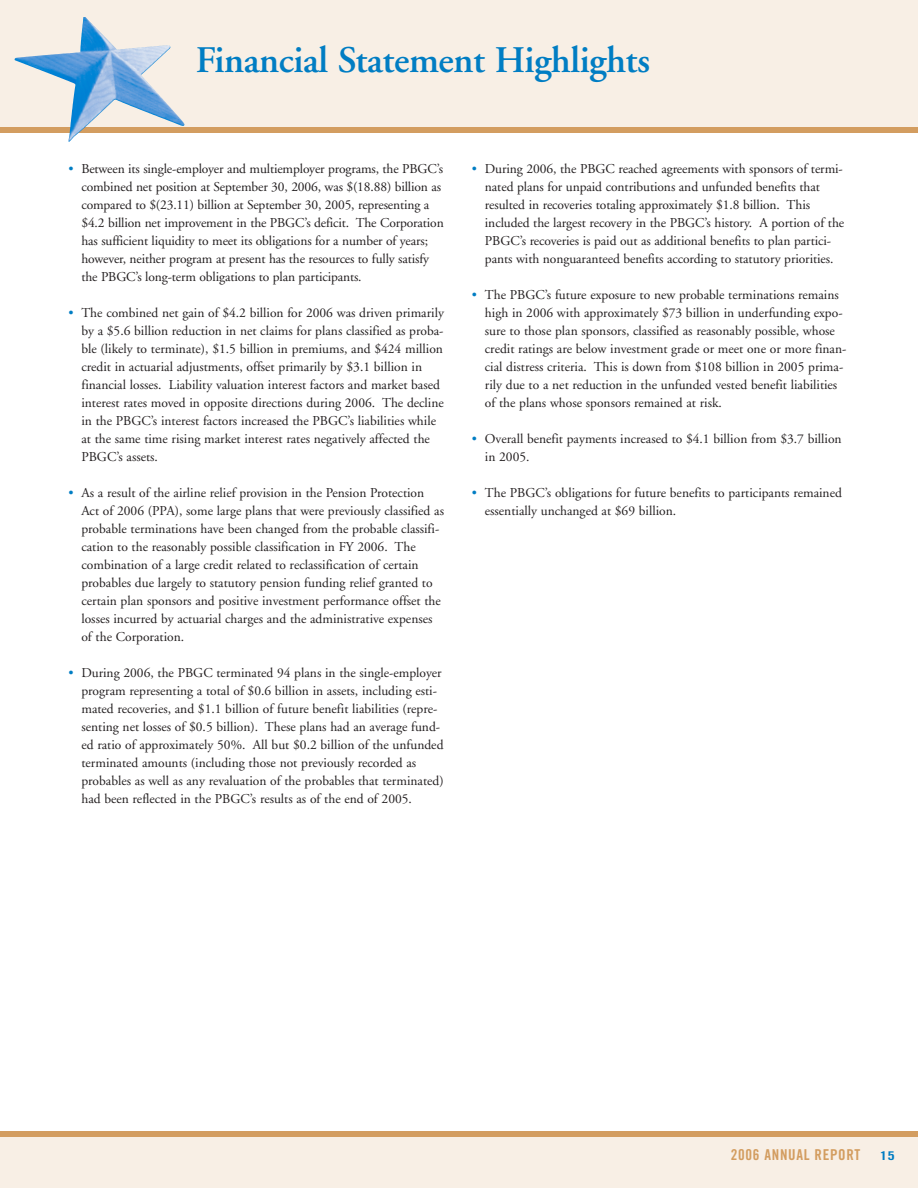
<style>
.page{position:relative;width:918px;height:1188px;background:#fff}
.page>*{position:absolute;margin:0;border:0;box-sizing:border-box;transform-origin:0 0}
.t1{font:600 37.5px "Adobe Garamond";letter-spacing:-.01em;color:#007dc3}
.t2{font:15px "Trade Gothic Bold Cond Twenty";letter-spacing:.045em;color:#d39d60}
.t3{font:13.5px/18px "Adobe Garamond";color:#231f20}
.t4{font:12px "Trade Gothic Bold Cond Twenty";color:#007dc3;scale:1.4 1}
.s1{color:#007dc3}
</style>
<div class="page">
<div style="left:0;top:1135px;width:918px;height:53px;background:#f8efe5"></div>
<div style="left:0;top:0;width:918px;height:130px;background:#f8efe5"></div>
<div style="left:0;top:1131px;width:918px;height:6px;background:#d39d60"></div>
<div style="left:0;top:128px;width:918px;height:5px;background:#d39d60"></div>
<img style="left:96px;top:100px;width:18px;height:17px">
<h1 class="t1" style="left:196px;top:45px;width:456px">Financial Statement Highlights</h1>
<p class="t3" style="left:81px;top:161px;width:364px;text-indent:-13px"><span class="s1">•</span> Between its single-employer and multiemployer programs, the PBGC’s combined net position at September 30, 2006, was $(18.88) billion as compared to $(23.11) billion at September 30, 2005, representing a $4.2 billion net improvement in the PBGC’s deficit. The Corporation has sufficient liquidity to meet its obligations for a number of years; however, neither program at present has the resources to fully satisfy the PBGC’s long-term obligations to plan participants.</p>
<p class="t3" style="left:81px;top:305px;width:364px;text-indent:-13px"><span class="s1">•</span> The combined net gain of $4.2 billion for 2006 was driven primarily by a $5.6 billion reduction in net claims for plans classified as proba&shy;ble (likely to terminate), $1.5 billion in premiums, and $424 million credit in actuarial adjustments, offset primarily by $3.1 billion in financial losses. Liability valuation interest factors and market based interest rates moved in opposite directions during 2006. The decline in the PBGC’s interest factors increased the PBGC’s liabilities while at the same time rising market interest rates negatively affected the PBGC’s assets.</p>
<p class="t3" style="left:81px;top:485px;width:364px;text-indent:-13px"><span class="s1">•</span> As a result of the airline relief provision in the Pension Protection Act of 2006 (PPA), some large plans that were previously classified as probable terminations have been changed from the probable classifi&shy;cation to the reasonably possible classification in FY 2006. The combination of a large credit related to reclassification of certain probables due largely to statutory pension funding relief granted to certain plan sponsors and positive investment performance offset the losses incurred by actuarial charges and the administrative expenses of the Corporation.</p>
<p class="t3" style="left:81px;top:665px;width:364px;text-indent:-13px"><span class="s1">•</span> During 2006, the PBGC terminated 94 plans in the single-employer program representing a total of $0.6 billion in assets, including esti&shy;mated recoveries, and $1.1 billion of future benefit liabilities (repre&shy;senting net losses of $0.5 billion). These plans had an average fund&shy;ed ratio of approximately 50%. All but $0.2 billion of the unfunded terminated amounts (including those not previously recorded as probables as well as any revaluation of the probables that terminated) had been reflected in the PBGC’s results as of the end of 2005.</p>
<p class="t3" style="left:485px;top:161px;width:361px;text-indent:-13px"><span class="s1">•</span> During 2006, the PBGC reached agreements with sponsors of termi&shy;nated plans for unpaid contributions and unfunded benefits that resulted in recoveries totaling approximately $1.8 billion. This included the largest recovery in the PBGC’s history. A portion of the PBGC’s recoveries is paid out as additional benefits to plan partici&shy;pants with nonguaranteed benefits according to statutory priorities.</p>
<p class="t3" style="left:485px;top:287px;width:363px;text-indent:-13px"><span class="s1">•</span> The PBGC’s future exposure to new probable terminations remains high in 2006 with approximately $73 billion in underfunding expo&shy;sure to those plan sponsors, classified as reasonably possible, whose credit ratings are below investment grade or meet one or more finan&shy;cial distress criteria. This is down from $108 billion in 2005 prima&shy;rily due to a net reduction in the unfunded vested benefit liabilities of the plans whose sponsors remained at risk.</p>
<p class="t3" style="left:485px;top:431px;width:358px;text-indent:-13px"><span class="s1">•</span> Overall benefit payments increased to $4.1 billion from $3.7 billion in 2005.</p>
<p class="t3" style="left:485px;top:485px;width:359px;text-indent:-13px"><span class="s1">•</span> The PBGC’s obligations for future benefits to participants remained essentially unchanged at $69 billion.</p>
<p class="t2" style="left:731px;top:1149px;width:131px">2006 ANNUAL REPORT</p>
<p class="t4" style="left:880px;top:1151px;width:12px">15</p>
</div>
